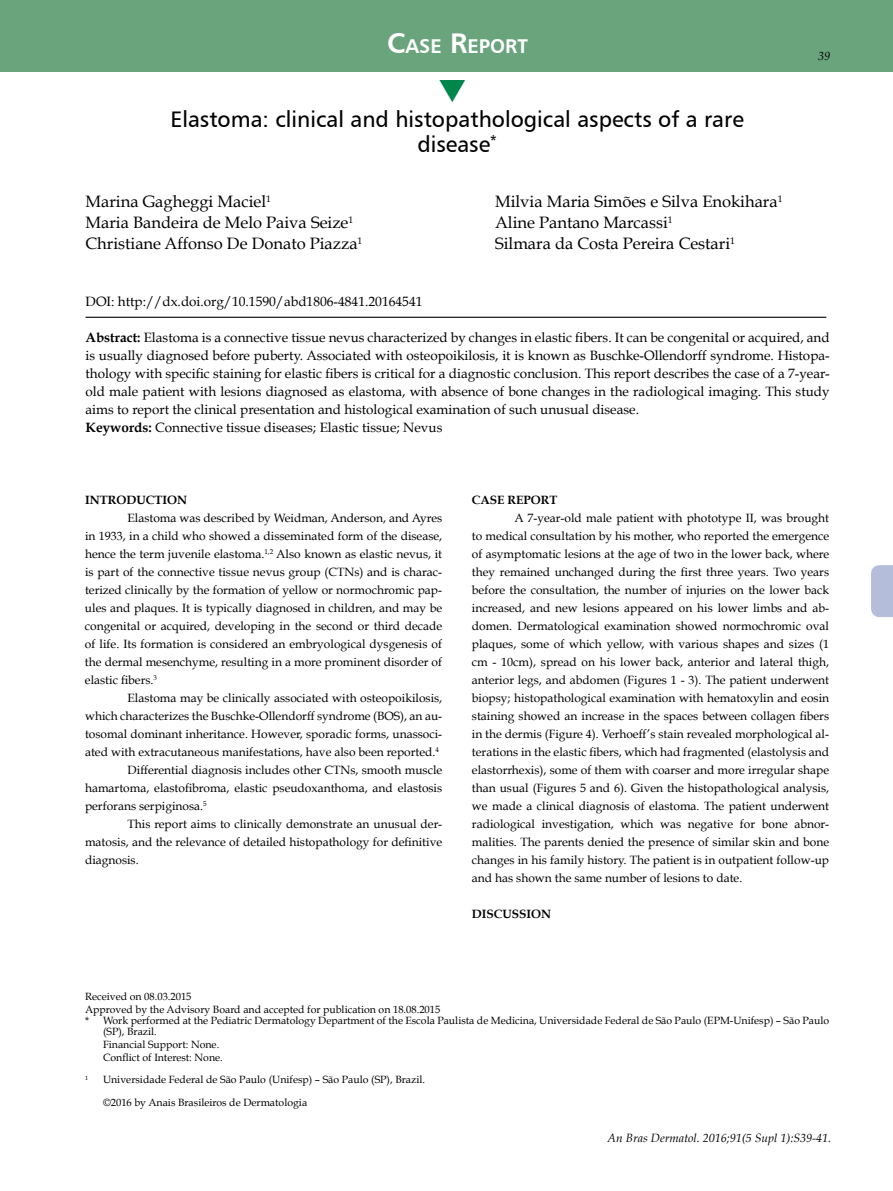
<style>
.page{position:relative;width:893px;height:1191px;background:#fff}
.page>*{position:absolute;margin:0;border:0;box-sizing:border-box;transform-origin:0 0}
.t1{font:28.5px "Humanist 777 BT Bold B";color:#fff}
.t2{font:22.5px/25.5px "Humanist 777 BT Roman B";color:#000;text-align:center}
.t3{font:19.95px "Humanist 777 BT Bold B";color:#fff}
.t4{font:16.5px "Book Antiqua";color:#000}
.t5{font:13.5px/18px "Book Antiqua";color:#000}
.t6{font:12px/18px "Book Antiqua";color:#000;text-align:justify}
.t7{font:italic 12px "Book Antiqua";color:#000}
.t8{font:700 12px "Book Antiqua";color:#000}
.t9{font:10.5px/12.8px "Book Antiqua";color:#000}
.t10{font:6.15px "Book Antiqua";color:#000}
.s1{font-size:28.5px}
.s2{font-weight:700}
</style>
<div class="page">
<svg style="left:871px;top:565px;width:22px;height:52px"></svg>
<div style="left:0;top:0;width:893px;height:71px;background:#6aa47d"></div>
<hr style="left:86px;top:317px;width:740px;height:1px;background:#000">
<h1 class="t1" style="left:387px;top:26px;width:20px">C</h1>
<h3 class="t3" style="left:406px;top:34px;width:124px">ASE <span class="s1">R</span>EPORT</h3>
<h2 class="t2" style="left:170px;top:106px;width:575px">Elastoma: clinical and histopathological aspects of a rare disease<sup>*</sup></h2>
<h3 class="t4" style="left:86px;top:191px;width:187px">Marina Gagheggi Maciel<sup>1</sup></h3>
<h3 class="t4" style="left:495px;top:191px;width:289px">Milvia Maria Simões e Silva Enokihara<sup>1</sup></h3>
<h3 class="t4" style="left:86px;top:212px;width:269px">Maria Bandeira de Melo Paiva Seize<sup>1</sup></h3>
<h3 class="t4" style="left:495px;top:212px;width:179px">Aline Pantano Marcassi<sup>1</sup></h3>
<h3 class="t4" style="left:86px;top:233px;width:278px">Christiane Affonso De Donato Piazza<sup>1</sup></h3>
<h3 class="t4" style="left:495px;top:233px;width:241px">Silmara da Costa Pereira Cestari<sup>1</sup></h3>
<p class="t7" style="left:818px;top:49px;width:13px">39</p>
<p class="t5" style="left:86px;top:292px;width:338px">DOI: http://dx.doi.org/10.1590/abd1806-4841.20164541</p>
<p class="t5" style="left:85px;top:328px;width:746px"><span class="s2">Abstract:</span> Elastoma is a connective tissue nevus characterized by changes in elastic fibers. It can be congenital or acquired, and is usually diagnosed before puberty. Associated with osteopoikilosis, it is known as Buschke-Ollendorff syndrome. Histopa&shy;thology with specific staining for elastic fibers is critical for a diagnostic conclusion. This report describes the case of a 7-year&shy;old male patient with lesions diagnosed as elastoma, with absence of bone changes in the radiological imaging. This study aims to report the clinical presentation and histological examination of such unusual disease.<br><span class="s2">Keywords:</span> Connective tissue diseases; Elastic tissue; Nevus</p>
<p class="t8" style="left:85px;top:493px;width:103px">INTRODUCTION</p>
<p class="t6" style="left:85px;top:509px;width:359px;text-indent:43px">Elastoma was described by Weidman, Anderson, and Ayres in 1933, in a child who showed a disseminated form of the disease, hence the term juvenile elastoma.<sup>1,2</sup> Also known as elastic nevus, it is part of the connective tissue nevus group (CTNs) and is charac&shy;terized clinically by the formation of yellow or normochromic pap&shy;ules and plaques. It is typically diagnosed in children, and may be congenital or acquired, developing in the second or third decade of life. Its formation is considered an embryological dysgenesis of the dermal mesenchyme, resulting in a more prominent disorder of elastic fibers.<sup>3</sup></p>
<p class="t6" style="left:128px;top:689px;width:316px">Elastoma may be clinically associated with osteopoikilosis,</p>
<p class="t6" style="left:85px;top:707px;width:359px">which characterizes the Buschke-Ollendorff syndrome (BOS), an au-</p>
<p class="t6" style="left:85px;top:725px;width:359px">tosomal dominant inheritance. However, sporadic forms, unassoci-</p>
<p class="t6" style="left:85px;top:743px;width:355px">ated with extracutaneous manifestations, have also been reported.<sup>4</sup></p>
<p class="t6" style="left:128px;top:761px;width:316px">Differential diagnosis includes other CTNs, smooth muscle</p>
<p class="t6" style="left:85px;top:779px;width:359px">hamartoma, elastofibroma, elastic pseudoxanthoma, and elastosis</p>
<p class="t6" style="left:85px;top:797px;width:123px">perforans serpiginosa.<sup>5</sup></p>
<p class="t6" style="left:128px;top:815px;width:316px">This report aims to clinically demonstrate an unusual der-</p>
<p class="t6" style="left:85px;top:833px;width:359px">matosis, and the relevance of detailed histopathology for definitive</p>
<p class="t6" style="left:85px;top:851px;width:55px">diagnosis.</p>
<p class="t8" style="left:472px;top:493px;width:87px">CASE REPORT</p>
<p class="t6" style="left:472px;top:509px;width:359px;text-indent:43px">A 7-year-old male patient with phototype II, was brought to medical consultation by his mother, who reported the emergence of asymptomatic lesions at the age of two in the lower back, where they remained unchanged during the first three years. Two years before the consultation, the number of injuries on the lower back increased, and new lesions appeared on his lower limbs and ab&shy;domen. Dermatological examination showed normochromic oval plaques, some of which yellow, with various shapes and sizes (1 cm - 10cm), spread on his lower back, anterior and lateral thigh, anterior legs, and abdomen (Figures 1 - 3). The patient underwent biopsy; histopathological examination with hematoxylin and eosin staining showed an increase in the spaces between collagen fibers in the dermis (Figure 4). Verhoeff’s stain revealed morphological al&shy;terations in the elastic fibers, which had fragmented (elastolysis and elastorrhexis), some of them with coarser and more irregular shape than usual (Figures 5 and 6). Given the histopathological analysis, we made a clinical diagnosis of elastoma. The patient underwent radiological investigation, which was negative for bone abnor&shy;malities. The parents denied the presence of similar skin and bone changes in his family history. The patient is in outpatient follow-up and has shown the same number of lesions to date.</p>
<p class="t8" style="left:472px;top:907px;width:81px">DISCUSSION</p>
<p class="t9" style="left:85px;top:990px;width:357px">Received on 08.03.2015<br>Approved by the Advisory Board and accepted for publication on 18.08.2015</p>
<p class="t9" style="left:103px;top:1015px;width:728px;line-height:11.2px;text-indent:-18px">* Work performed at the Pediatric Dermatology Department of the Escola Paulista de Medicina, Universidade Federal de São Paulo (EPM-Unifesp) – São Paulo (SP), Brazil.</p>
<p class="t9" style="left:103px;top:1038px;width:121px">Financial Support: None.<br>Conflict of Interest: None.</p>
<p class="t10" style="left:85px;top:1074px;width:5px">1</p>
<p class="t9" style="left:103px;top:1068px;width:324px;line-height:22.5px">Universidade Federal de São Paulo (Unifesp) – São Paulo (SP), Brazil. ©2016 by Anais Brasileiros de Dermatologia</p>
<p class="t7" style="left:607px;top:1131px;width:225px">An Bras Dermatol. 2016;91(5 Supl 1):S39-41.</p>
</div>
